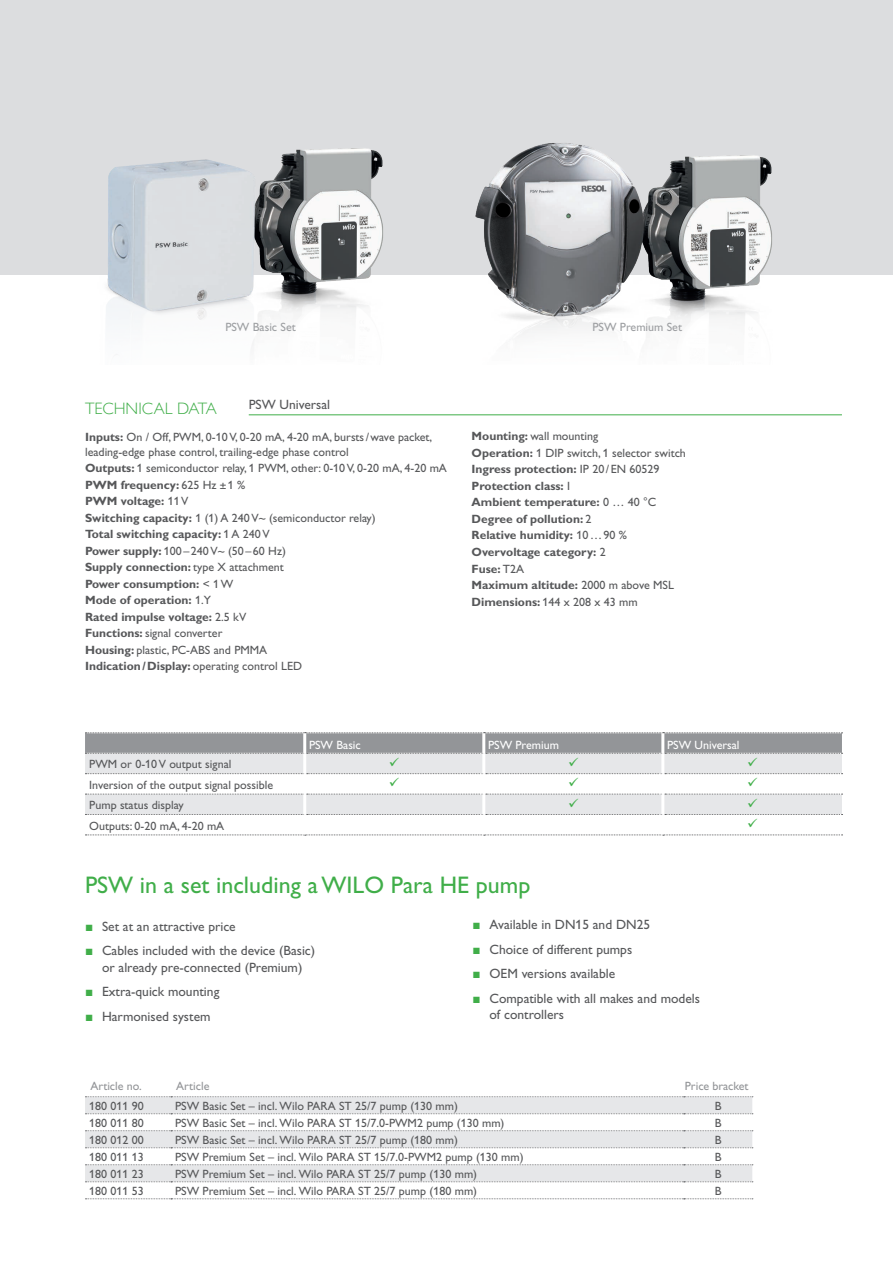
<style>
.page{position:relative;width:893px;height:1263px;background:#fff}
.page>*{position:absolute;margin:0;border:0;box-sizing:border-box;transform-origin:0 0}
.t1{font:24px "Gill Alt One";color:#40ae49}
.Überschrift_11PT_Grü{font:300 16.5px "Gill Sans";color:#40ae49}
.t2{font:13.5px/16.2px "Gill Alt One";color:#57585a;text-align:center}
.TECHNISCHE_DATEN{font:700 12px/16.5px "Gill Alt One";color:#57585a}
.TECHNISCHE_DATEN-2{font:12px/14.4px "Gill Alt One";color:#57585a}
.PL_TEXT{font:12px "Gill Alt One";color:#57585a}
.t3{font:12px "Gill Alt One";color:#fff}
.PB_ÜBERSCHRIFT{font:12px "Gill Alt One";color:#939598}
.t4{font:12px "Gill Alt One";color:#9d9fa2}
.s1{font-weight:700}
.s2{font-weight:400}
.s3{font-family:"Arial Narrow";font-weight:400}
.s4{font-family:"Arial";font-weight:700;color:#40ae49}
</style>
<div class="page">
<div style="left:0;top:0;width:893px;height:274px;background:#dcdddf"></div>
<svg style="left:85px;top:834px;width:758px;height:1px"></svg>
<hr style="left:249px;top:415px;width:593px;height:1px;background:#40ae49">
<img style="left:85px;top:148px;width:346px;height:198px">
<img style="left:450px;top:143px;width:359px;height:194px">
<div style="left:85px;top:1097px;width:667px;height:16px;background:#e6e7e9"></div>
<svg style="left:85px;top:1114px;width:667px;height:69px;fill:#e7e8e9"></svg>
<svg style="left:85px;top:1113px;width:668px;height:1px"></svg>
<svg style="left:85px;top:1130px;width:668px;height:1px"></svg>
<svg style="left:85px;top:1147px;width:668px;height:1px"></svg>
<svg style="left:85px;top:1164px;width:668px;height:1px"></svg>
<svg style="left:85px;top:1181px;width:668px;height:1px"></svg>
<svg style="left:85px;top:1198px;width:668px;height:1px"></svg>
<svg style="left:85px;top:1096px;width:668px;height:1px"></svg>
<svg style="left:85px;top:732px;width:758px;height:43px;background:#bebfc2"></svg>
<svg style="left:85px;top:794px;width:758px;height:21px;background:#e2e3e5"></svg>
<p class="t4" style="left:225px;top:320px;width:72px">PSW Basic Set</p>
<p class="t4" style="left:592px;top:320px;width:91px">PSW Premium Set</p>
<p class="t2" style="left:249px;top:396px;width:83px">PSW Universal</p>
<p class="Überschrift_11PT_Grü" style="left:85px;top:395px;width:133px">TECHNICAL DATA</p>
<p class="TECHNISCHE_DATEN-2" style="left:85px;top:430px;width:349px"><span class="s1">Inputs:</span> On / Off, PWM, 0-10 V, 0-20 mA, 4-20 mA, bursts/wave packet, leading-edge phase control, trailing-edge phase control</p>
<p class="TECHNISCHE_DATEN-2" style="left:85px;top:461px;width:363px"><span class="s1">Outputs:</span> 1 semiconductor relay, 1 PWM, other: 0-10 V, 0-20 mA, 4-20 mA</p>
<p class="TECHNISCHE_DATEN" style="left:85px;top:476px;width:162px">PWM frequency: <span class="s2">625 Hz</span> <span class="s3">±</span><span class="s2">1 %</span></p>
<p class="TECHNISCHE_DATEN" style="left:85px;top:493px;width:105px">PWM voltage: <span class="s2">11 V</span></p>
<p class="TECHNISCHE_DATEN-2" style="left:85px;top:510px;width:292px"><span class="s1">Switching capacity:</span> 1 (1) A 240 V~ (semiconductor relay)</p>
<p class="TECHNISCHE_DATEN" style="left:85px;top:526px;width:186px">Total switching capacity: <span class="s2">1 A 240 V</span></p>
<p class="TECHNISCHE_DATEN-2" style="left:85px;top:543px;width:202px"><span class="s1">Power supply:</span> 100–240 V~ (50 –60 Hz)</p>
<p class="TECHNISCHE_DATEN" style="left:85px;top:559px;width:200px">Supply connection: <span class="s2">type X attachment</span></p>
<p class="TECHNISCHE_DATEN" style="left:85px;top:575px;width:150px">Power consumption: <span class="s2">&lt; 1 W</span></p>
<p class="TECHNISCHE_DATEN" style="left:85px;top:592px;width:127px">Mode of operation: <span class="s2">1.Y</span></p>
<p class="TECHNISCHE_DATEN" style="left:85px;top:608px;width:163px">Rated impulse voltage: <span class="s2">2.5 kV</span></p>
<p class="TECHNISCHE_DATEN-2" style="left:85px;top:626px;width:139px"><span class="s1">Functions:</span> signal converter</p>
<p class="TECHNISCHE_DATEN-2" style="left:85px;top:643px;width:184px"><span class="s1">Housing:</span> plastic, PC-ABS and PMMA</p>
<p class="TECHNISCHE_DATEN" style="left:85px;top:658px;width:219px">Indication/Display: <span class="s2">operating control LED</span></p>
<p class="TECHNISCHE_DATEN" style="left:472px;top:428px;width:216px">Mounting: <span class="s2">wall mounting<br></span>Operation: <span class="s2">1 DIP switch, 1 selector switch<br></span>Ingress protection: <span class="s2">IP 20 /EN 60529<br></span>Protection class: <span class="s2">I<br></span>Ambient temperature: <span class="s2">0 … 40 °C<br></span>Degree of pollution: <span class="s2">2<br></span>Relative humidity: <span class="s2">10…90 %<br></span>Overvoltage category: <span class="s2">2<br></span>Fuse: <span class="s2">T2A<br></span>Maximum altitude: <span class="s2">2000 m above MSL<br></span>Dimensions: <span class="s2">144 x 208 x 43 mm</span></p>
<p class="TECHNISCHE_DATEN-2" style="left:89px;top:757px;width:144px">PWM or 0-10 V output signal</p>
<p class="TECHNISCHE_DATEN-2" style="left:89px;top:777px;width:185px">Inversion of the output signal possible</p>
<p class="TECHNISCHE_DATEN-2" style="left:89px;top:798px;width:96px">Pump status display</p>
<p class="TECHNISCHE_DATEN-2" style="left:89px;top:818px;width:136px">Outputs: 0-20 mA, 4-20 mA</p>
<p class="t3" style="left:309px;top:738px;width:53px">PSW Basic</p>
<p class="t3" style="left:488px;top:738px;width:72px">PSW Premium</p>
<p class="t3" style="left:667px;top:738px;width:74px">PSW Universal</p>
<p class="t1" style="left:85px;top:871px;width:447px">PSW in a set including a WILO Para HE pump</p>
<p class="t2" style="left:85px;top:918px;width:152px"><span class="s4">■</span> Set at an attractive price</p>
<p class="t2" style="left:85px;top:943px;width:232px"><span class="s4">■</span> Cables included with the device (Basic) or already pre-connected (Premium)</p>
<p class="t2" style="left:85px;top:984px;width:136px"><span class="s4">■</span> Extra-quick mounting</p>
<p class="t2" style="left:85px;top:1008px;width:127px"><span class="s4">■</span> Harmonised system</p>
<p class="t2" style="left:472px;top:916px;width:179px"><span class="s4">■</span> Available in DN15 and DN25</p>
<p class="t2" style="left:472px;top:941px;width:161px"><span class="s4">■</span> Choice of different pumps</p>
<p class="t2" style="left:472px;top:966px;width:144px"><span class="s4">■</span> OEM versions available</p>
<p class="t2" style="left:489px;top:990px;width:212px;text-align:left;text-indent:-17px"><span class="s4">■</span> Compatible with all makes and models of controllers</p>
<p class="PB_ÜBERSCHRIFT" style="left:90px;top:1079px;width:53px">Article no.</p>
<p class="PB_ÜBERSCHRIFT" style="left:176px;top:1079px;width:35px">Article</p>
<p class="PB_ÜBERSCHRIFT" style="left:685px;top:1079px;width:65px">Price bracket</p>
<p class="PL_TEXT" style="left:89px;top:1099px;width:56px">180 011 90</p>
<p class="PL_TEXT" style="left:175px;top:1099px;width:284px">PSW Basic Set – incl. Wilo PARA ST 25/7 pump (130 mm)</p>
<p class="PL_TEXT" style="left:715px;top:1099px;width:8px">B</p>
<p class="PL_TEXT" style="left:89px;top:1116px;width:56px">180 011 80</p>
<p class="PL_TEXT" style="left:175px;top:1116px;width:331px">PSW Basic Set – incl. Wilo PARA ST 15/7.0-PWM2 pump (130 mm)</p>
<p class="PL_TEXT" style="left:715px;top:1116px;width:8px">B</p>
<p class="PL_TEXT" style="left:89px;top:1133px;width:56px">180 012 00</p>
<p class="PL_TEXT" style="left:175px;top:1133px;width:284px">PSW Basic Set – incl. Wilo PARA ST 25/7 pump (180 mm)</p>
<p class="PL_TEXT" style="left:715px;top:1133px;width:8px">B</p>
<p class="PL_TEXT" style="left:89px;top:1150px;width:56px">180 011 13</p>
<p class="PL_TEXT" style="left:175px;top:1150px;width:350px">PSW Premium Set – incl. Wilo PARA ST 15/7.0-PWM2 pump (130 mm)</p>
<p class="PL_TEXT" style="left:715px;top:1150px;width:8px">B</p>
<p class="PL_TEXT" style="left:89px;top:1167px;width:56px">180 011 23</p>
<p class="PL_TEXT" style="left:175px;top:1167px;width:303px">PSW Premium Set – incl. Wilo PARA ST 25/7 pump (130 mm)</p>
<p class="PL_TEXT" style="left:715px;top:1167px;width:8px">B</p>
<p class="PL_TEXT" style="left:89px;top:1184px;width:56px">180 011 53</p>
<p class="PL_TEXT" style="left:175px;top:1184px;width:303px">PSW Premium Set – incl. Wilo PARA ST 25/7 pump (180 mm)</p>
<p class="PL_TEXT" style="left:715px;top:1184px;width:8px">B</p>
</div>
